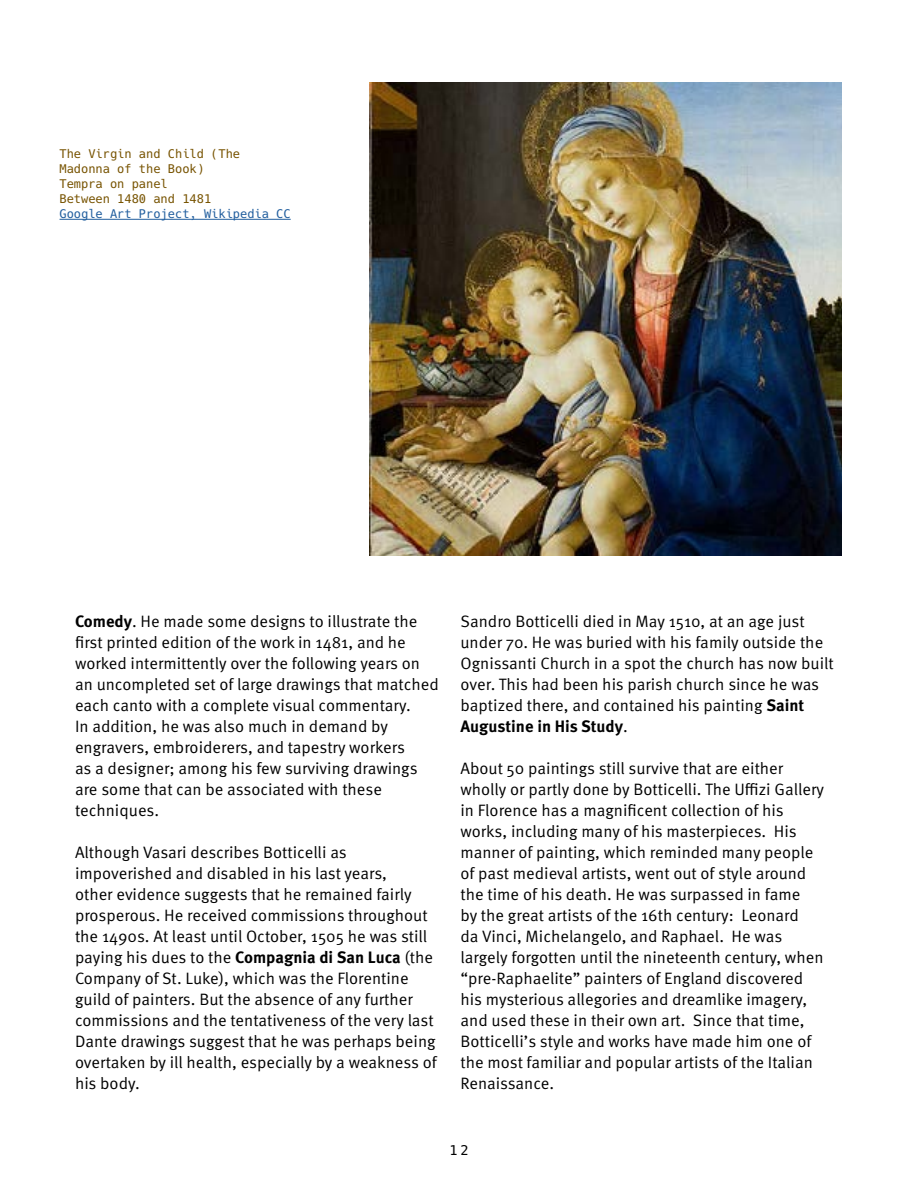
<style>
.page{position:relative;width:918px;height:1188px;background:#fff}
.page>*{position:absolute;margin:0;border:0;box-sizing:border-box;transform-origin:0 0}
.t1{font:16.5px/21px "Meta Pro Norm";color:#000}
.t2{font:700 16.5px "Meta Pro";color:#000}
.t3{font:13.5px "Hack";color:#000}
.t4{font:12px/15px "Hack";color:#775300}
.t5{font:12px "Hack";color:#215e9e}
.s1{font-family:"Meta Pro";font-weight:700}
.s2{font-family:"Meta Pro Norm";font-weight:400}
</style>
<div class="page">
<img style="left:369px;top:83px;width:473px;height:472px">
<hr style="left:60px;top:219px;width:231px;height:1px;background:#215e9e">
<p class="t4" style="left:60px;top:146px;width:182px">The Virgin and Child (The<br>Madonna of the Book)<br>Tempra on panel<br>Between 1480 and 1481</p>
<p class="t5" style="left:60px;top:206px;width:233px">Google Art Project, Wikipedia CC</p>
<p class="t1" style="left:75px;top:610px;width:365px"><span class="s1">Comedy</span>. He made some designs to illustrate the first printed edition of the work in 1481, and he worked intermittently over the following years on an uncompleted set of large drawings that matched each canto with a complete visual commentary.<br>In addition, he was also much in demand by engravers, embroiderers, and tapestry workers<br>as a designer; among his few surviving drawings are some that can be associated with these techniques.</p>
<p class="t1" style="left:75px;top:841px;width:363px">Although Vasari describes Botticelli as impoverished and disabled in his last years,<br>other evidence suggests that he remained fairly prosperous. He received commissions throughout the 1490s. At least until October, 1505 he was still paying his dues to the <span class="s1">Compagnia di San Luca</span> (the Company of St. Luke), which was the Florentine guild of painters. But the absence of any further commissions and the tentativeness of the very last Dante drawings suggest that he was perhaps being overtaken by ill health, especially by a weakness of his body.</p>
<p class="t1" style="left:460px;top:610px;width:375px">Sandro Botticelli died in May 1510, at an age just under 70. He was buried with his family outside the Ognissanti Church in a spot the church has now built over. This had been his parish church since he was baptized there, and contained his painting <span class="s1">Saint</span></p>
<p class="t2" style="left:460px;top:713px;width:169px">Augustine in His Study<span class="s2">.</span></p>
<p class="t1" style="left:460px;top:757px;width:365px">About 50 paintings still survive that are either wholly or partly done by Botticelli. The Uffizi Gallery in Florence has a magnificent collection of his works, including many of his masterpieces. His manner of painting, which reminded many people of past medieval artists, went out of style around the time of his death. He was surpassed in fame<br>by the great artists of the 16th century: Leonard<br>da Vinci, Michelangelo, and Raphael. He was largely forgotten until the nineteenth century, when “pre-Raphaelite” painters of England discovered his mysterious allegories and dreamlike imagery, and used these in their own art. Since that time, Botticelli’s style and works have made him one of the most familiar and popular artists of the Italian Renaissance.</p>
<p class="t3" style="left:450px;top:1142px;width:20px">12</p>
</div>
